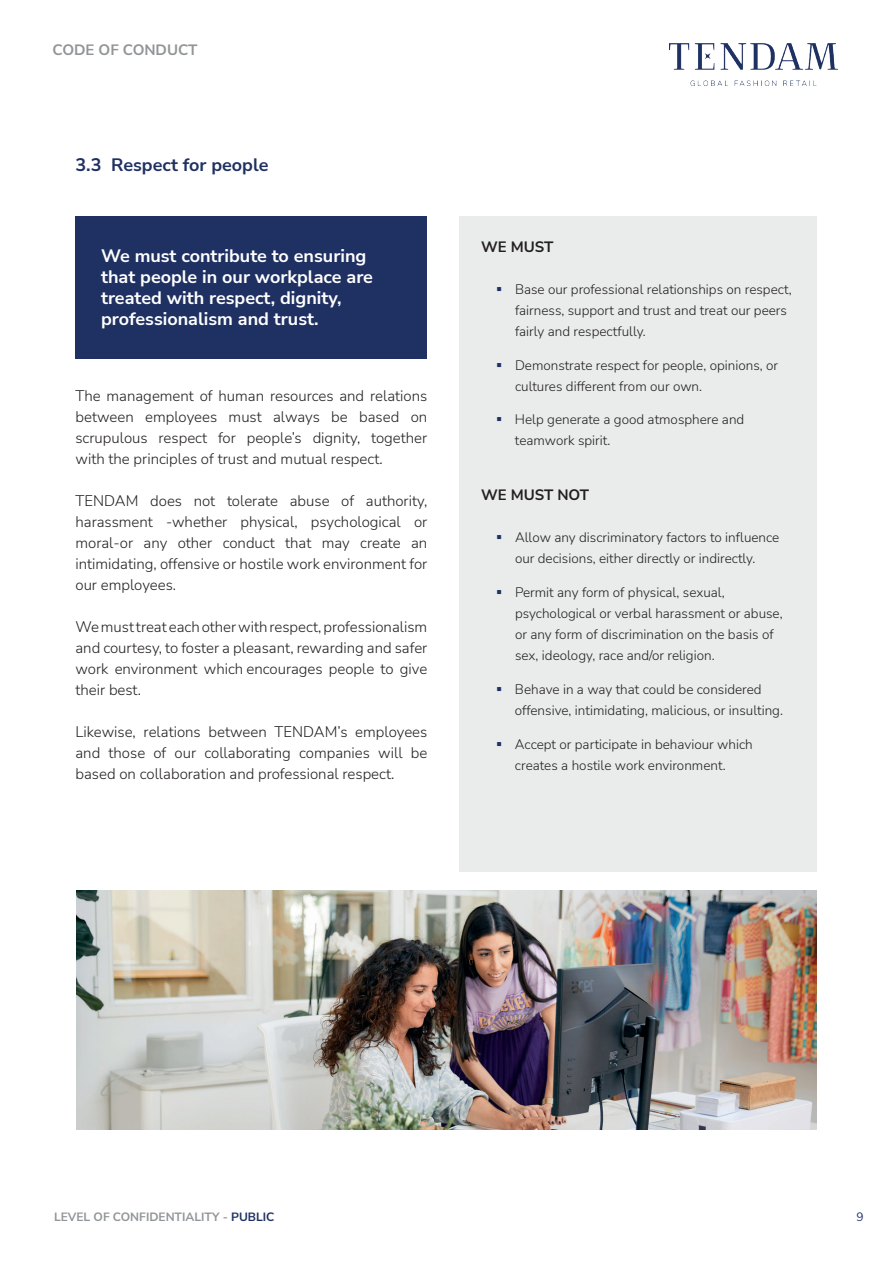
<style>
.page{position:relative;width:893px;height:1263px;background:#fff}
.page>*{position:absolute;margin:0;border:0;box-sizing:border-box;transform-origin:0 0}
.t1{font:700 18px/21px "Nunito Sans";color:#fff}
.t2{font:700 18px "Nunito Sans";color:#1f3162}
.t3{font:300 15px/21px "Nunito Sans";color:#231f20;text-align:justify}
.t4{font:700 15px "Nunito Sans";color:#231f20}
.t5{font:700 15px "Nunito Sans";color:#919597}
.t6{font:300 13.5px/21px "Nunito Sans";color:#231f20}
.t7{font:700 12px "Nunito Sans";color:#919597}
.t8{font:12px "Nunito Sans";color:#1f3162}
.s1{color:#1f3162}
</style>
<div class="page">
<img style="left:669px;top:44px;width:169px;height:41px">
<div style="left:459px;top:216px;width:357px;height:656px;background:#e9ecea"></div>
<img style="left:76px;top:890px;width:740px;height:239px">
<div style="left:75px;top:216px;width:352px;height:143px;background:#1f3162"></div>
<p class="t5" style="left:53px;top:39px;width:146px">CODE OF CONDUCT</p>
<p class="t2" style="left:75px;top:152px;width:195px">3.3 Respect for people</p>
<p class="t1" style="left:101px;top:244px;width:273px">We must contribute to ensuring that people in our workplace are treated with respect, dignity, professionalism and trust.</p>
<p class="t3" style="left:75px;top:385px;width:353px">The management of human resources and relations between employees must always be based on scrupulous respect for people’s dignity, together with the principles of trust and mutual respect.</p>
<p class="t3" style="left:75px;top:490px;width:353px">TENDAM does not tolerate abuse of authority, harassment -whether physical, psychological or moral-or any other conduct that may create an intimidating, offensive or hostile work environment for our employees.</p>
<p class="t3" style="left:75px;top:616px;width:353px">We must treat each other with respect, professionalism and courtesy, to foster a pleasant, rewarding and safer work environment which encourages people to give their best.</p>
<p class="t3" style="left:75px;top:721px;width:353px">Likewise, relations between TENDAM’s employees and those of our collaborating companies will be based on collaboration and professional respect.</p>
<p class="t4" style="left:481px;top:236px;width:74px">WE MUST</p>
<p class="t6" style="left:515px;top:278px;width:278px">Base our professional relationships on respect, fairness, support and trust and treat our peers fairly and respectfully.</p>
<p class="t6" style="left:515px;top:354px;width:265px">Demonstrate respect for people, opinions, or cultures different from our own.</p>
<p class="t6" style="left:515px;top:409px;width:231px">Help generate a good atmosphere and teamwork spirit.</p>
<p class="t4" style="left:481px;top:484px;width:110px">WE MUST NOT</p>
<p class="t6" style="left:515px;top:526px;width:266px">Allow any discriminatory factors to influence our decisions, either directly or indirectly.</p>
<p class="t6" style="left:515px;top:581px;width:269px">Permit any form of physical, sexual, psychological or verbal harassment or abuse, or any form of discrimination on the basis of sex, ideology, race and/or religion.</p>
<p class="t6" style="left:515px;top:678px;width:270px">Behave in a way that could be considered offensive, intimidating, malicious, or insulting.</p>
<p class="t6" style="left:515px;top:733px;width:239px">Accept or participate in behaviour which creates a hostile work environment.</p>
<p class="t7" style="left:54px;top:1208px;width:222px">LEVEL OF CONFIDENTIALITY - <span class="s1">PUBLIC</span></p>
<p class="t8" style="left:856px;top:1208px;width:9px">9</p>
</div>
